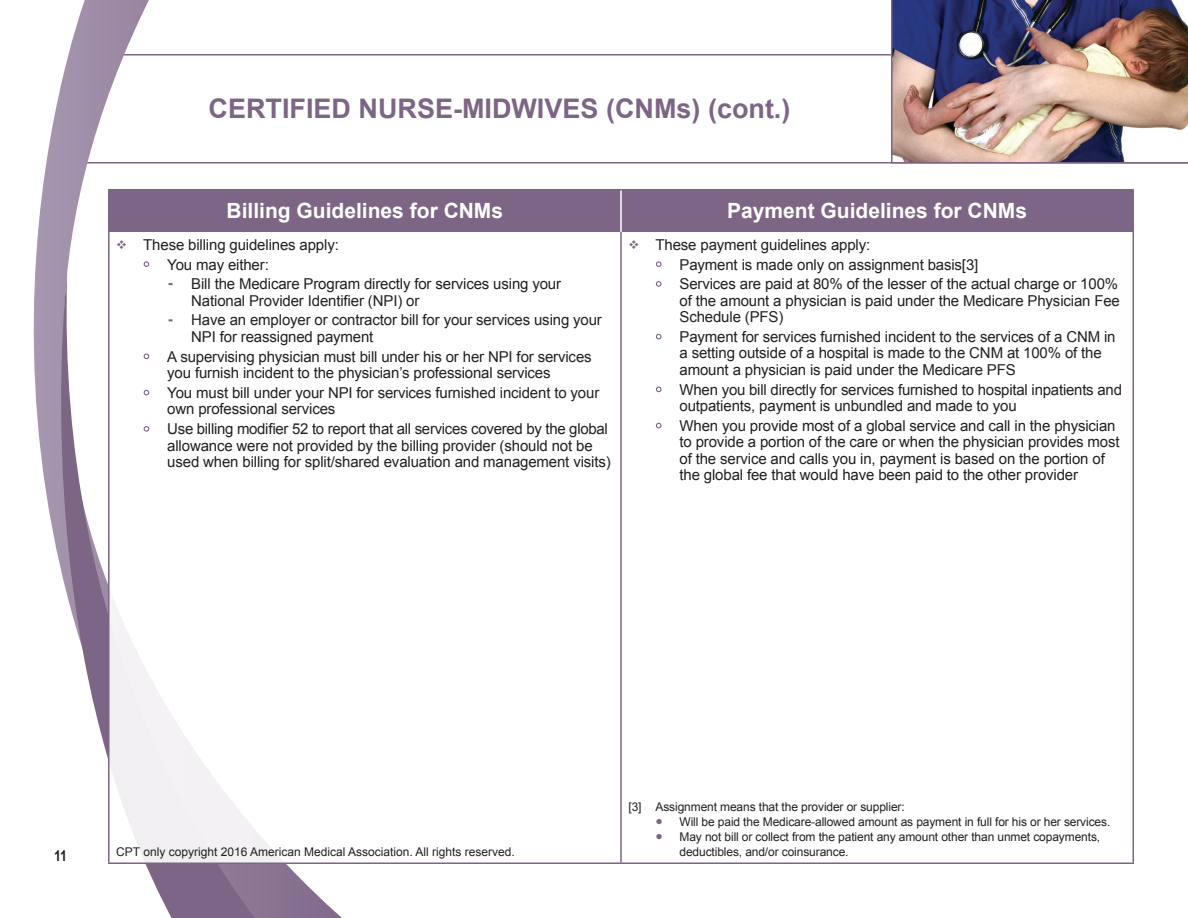
<style>
.page{position:relative;width:1188px;height:918px;background:#fff}
.page>*{position:absolute;margin:0;border:0;box-sizing:border-box;transform-origin:0 0}
.t1{font:700 27px "Arial";color:#7d6585}
.t2{font:700 21px "Arial";color:#fff}
.t3{font:15px/16.5px "Arial";letter-spacing:-.01em;color:#231f20}
.t4{font:700 15px "Arial Narrow";color:#231f20}
.Disclaimer{font:12px/15px "Arial";letter-spacing:-.01em;color:#231f20}
.s1{font-family:"Arial Narrow";font-size:12.3px;color:#7d6585}
</style>
<div class="page">
<hr style="left:122px;top:54px;width:1066px;height:2px;background:#7d6585">
<hr style="left:68px;top:162px;width:1120px;height:2px;background:#7d6585">
<svg style="left:35px;top:0;width:323px;height:918px"></svg>
<svg style="left:33px;top:274px;width:232px;height:644px"></svg>
<div style="left:108px;top:189px;width:1026px;height:675px;background:#fff"></div>
<div style="left:109px;top:190px;width:1024px;height:42px;background:#7d6585"></div>
<hr style="left:108px;top:189px;width:513px;height:1px;background:#7d6585">
<hr style="left:108px;top:191px;width:2px;height:41px;background:#7d6585">
<hr style="left:621px;top:189px;width:513px;height:1px;background:#7d6585">
<hr style="left:1132px;top:191px;width:2px;height:41px;background:#7d6585">
<hr style="left:620px;top:191px;width:2px;height:41px;background:#fff">
<hr style="left:108px;top:232px;width:2px;height:630px;background:#7d6585">
<hr style="left:620px;top:232px;width:2px;height:630px;background:#7d6585">
<hr style="left:1132px;top:232px;width:2px;height:630px;background:#7d6585">
<hr style="left:108px;top:862px;width:513px;height:2px;background:#7d6585">
<hr style="left:621px;top:862px;width:513px;height:2px;background:#7d6585">
<img style="left:891px;top:0;width:297px;height:164px">
<svg style="left:143px;top:261px;width:7px;height:6px"></svg>
<svg style="left:143px;top:353px;width:7px;height:7px"></svg>
<svg style="left:143px;top:389px;width:7px;height:7px"></svg>
<svg style="left:143px;top:426px;width:7px;height:6px"></svg>
<svg style="left:655px;top:261px;width:7px;height:6px"></svg>
<svg style="left:655px;top:281px;width:7px;height:6px"></svg>
<svg style="left:655px;top:333px;width:7px;height:7px"></svg>
<svg style="left:655px;top:386px;width:7px;height:7px"></svg>
<svg style="left:655px;top:422px;width:7px;height:7px"></svg>
<h2 class="t1" style="left:209px;top:90px;width:583px">CERTIFIED NURSE-MIDWIVES (CNMs) (cont.)</h2>
<h3 class="t2" style="left:227px;top:197px;width:278px">Billing Guidelines for CNMs</h3>
<p class="t3" style="left:143px;top:236px;width:197px">These billing guidelines apply:</p>
<p class="t3" style="left:167px;top:256px;width:103px">You may either:</p>
<p class="t3" style="left:191px;top:276px;width:371px">Bill the Medicare Program directly for services using your<br>National Provider Identifier (NPI) or</p>
<p class="t3" style="left:191px;top:312px;width:412px">Have an employer or contractor bill for your services using your<br>NPI for reassigned payment</p>
<p class="t3" style="left:167px;top:348px;width:426px">A supervising physician must bill under his or her NPI for services you furnish incident to the physician’s professional services</p>
<p class="t3" style="left:167px;top:385px;width:434px">You must bill under your NPI for services furnished incident to your own professional services</p>
<p class="t3" style="left:167px;top:421px;width:445px">Use billing modifier 52 to report that all services covered by the global allowance were not provided by the billing provider (should not be used when billing for split/shared evaluation and management visits)</p>
<h3 class="t2" style="left:727px;top:197px;width:301px">Payment Guidelines for CNMs</h3>
<p class="t3" style="left:656px;top:236px;width:216px">These payment guidelines apply:</p>
<p class="t3" style="left:680px;top:256px;width:300px">Payment is made only on assignment basis[3]</p>
<p class="t3" style="left:680px;top:276px;width:442px">Services are paid at 80% of the lesser of the actual charge or 100% of the amount a physician is paid under the Medicare Physician Fee<br>Schedule (PFS)</p>
<p class="t3" style="left:680px;top:329px;width:438px">Payment for services furnished incident to the services of a CNM in a setting outside of a hospital is made to the CNM at 100% of the amount a physician is paid under the Medicare PFS</p>
<p class="t3" style="left:680px;top:381px;width:444px">When you bill directly for services furnished to hospital inpatients and outpatients, payment is unbundled and made to you</p>
<p class="t3" style="left:680px;top:418px;width:442px">When you provide most of a global service and call in the physician to provide a portion of the care or when the physician provides most of the service and calls you in, payment is based on the portion of the global fee that would have been paid to the other provider</p>
<p class="t4" style="left:54px;top:845px;width:15px">11</p>
<p class="Disclaimer" style="left:116px;top:844px;width:400px">CPT only copyright 2016 American Medical Association. All rights reserved.</p>
<p class="Disclaimer" style="left:629px;top:799px;width:278px">[3] Assignment means that the provider or supplier:</p>
<p class="Disclaimer" style="left:656px;top:814px;width:456px"><span class="s1">●</span> Will be paid the Medicare-allowed amount as payment in full for his or her services.</p>
<p class="Disclaimer" style="left:680px;top:829px;width:422px;text-indent:-24px"><span class="s1">●</span> May not bill or collect from the patient any amount other than unmet copayments, deductibles, and/or coinsurance.</p>
</div>
